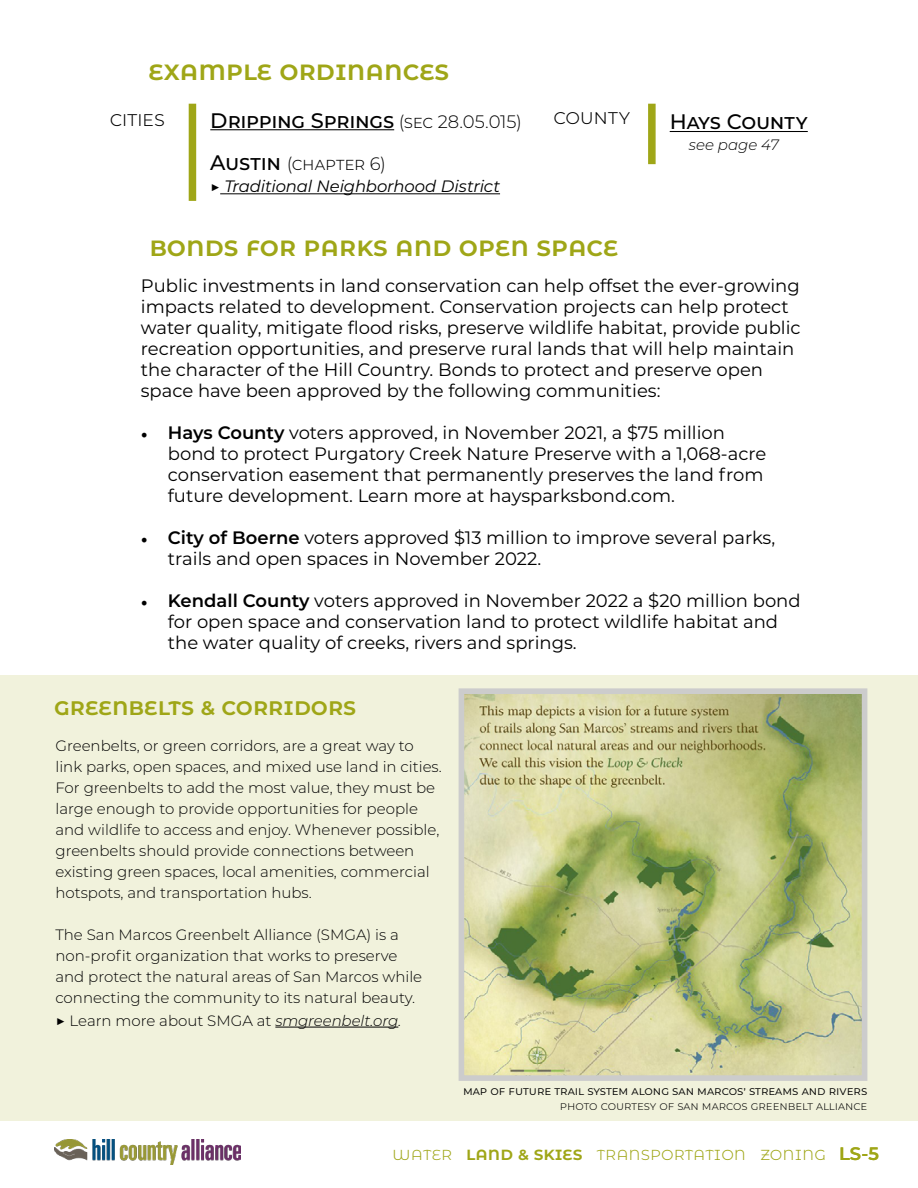
<style>
.page{position:relative;width:918px;height:1188px;background:#fff}
.page>*{position:absolute;margin:0;border:0;box-sizing:border-box;transform-origin:0 0}
.t1{font:600 27px "Montserrat";color:#9fa617}
.t2{font:600 24px "Montserrat";color:#9fa617}
.t3{font:500 21px "Montserrat";letter-spacing:-.015em;color:#000}
.t4{font:300 21px "Montserrat";letter-spacing:-.01em;color:#000}
.t5{font:18px/21px "Montserrat";color:#000}
.t6{font:300 18px "Montserrat";color:#9fa617}
.t7{font:300 18px "Montserrat";letter-spacing:-.005em;color:#000}
.t8{font:italic 16.5px "Montserrat";letter-spacing:-.01em;color:#000}
.t9{font:300 15px/21px "Montserrat";color:#000}
.t10{font:italic 300 15px "Montserrat";color:#000}
.t11{font:12px "Montserrat";color:#000}
.t12{font:300 12px "Montserrat";color:#000}
.s1{font-weight:300;font-size:18px}
.s2{font-weight:500;font-size:21px}
.s3{font-style:normal}
.s4{font-family:"Minion Pro"}
.s5{font-weight:600}
.s6{font-weight:400;font-size:16.5px}
.s7{font-style:italic}
</style>
<div class="page">
<img style="left:54px;top:1139px;width:186px;height:26px">
<div style="left:189px;top:104px;width:7px;height:97px;background:#9fa617"></div>
<hr style="left:210px;top:129px;width:184px;height:1px;background:#000">
<hr style="left:220px;top:193px;width:280px;height:1px;background:#000">
<div style="left:0;top:675px;width:918px;height:445px;background:#f1f2dc"></div>
<svg style="left:648px;top:104px;width:8px;height:60px"></svg>
<hr style="left:670px;top:131px;width:138px;height:1px;background:#000">
<hr style="left:275px;top:1027px;width:123px;height:1px;background:#000">
<img style="left:466px;top:695px;width:394px;height:379px">
<div style="left:459px;top:688px;width:408px;height:393px;border:6px solid #ccc"></div>
<h1 class="t1" style="left:148px;top:51px;width:302px">example ordinances</h1>
<p class="t4" style="left:110px;top:104px;width:57px">cities</p>
<p class="t4" style="left:554px;top:102px;width:78px">county</p>
<p class="t3" style="left:670px;top:107px;width:140px">Hays County</p>
<p class="t10" style="left:689px;top:135px;width:92px">see page 47</p>
<p class="t3" style="left:210px;top:106px;width:313px">Dripping Springs <span class="s1">(sec 28.05.015)</span></p>
<p class="t7" style="left:210px;top:151px;width:177px"><span class="s2">Austin</span> (chapter 6)</p>
<p class="t8" style="left:210px;top:175px;width:291px"><span class="s3">▶</span> Traditional Neighborhood District</p>
<h1 class="t1" style="left:149px;top:228px;width:471px">bonds for parks and open space</h1>
<p class="t5" style="left:141px;top:274px;width:661px">Public investments in land conservation can help offset the ever-growing impacts related to development. Conservation projects can help protect water quality, mitigate flood risks, preserve wildlife habitat, provide public recreation opportunities, and preserve rural lands that will help maintain the character of the Hill Country. Bonds to protect and preserve open space have been approved by the following communities:</p>
<p class="t5" style="left:168px;top:421px;width:600px;text-indent:-27px"><span class="s4">•</span> <span class="s5">Hays County</span> voters approved, in November 2021, a $75 million bond to protect Purgatory Creek Nature Preserve with a 1,068-acre conservation easement that permanently preserves the land from future development. Learn more at haysparksbond.com.</p>
<p class="t5" style="left:168px;top:526px;width:609px;text-indent:-27px"><span class="s4">•</span> <span class="s5">City of Boerne</span> voters approved $13 million to improve several parks, trails and open spaces in November 2022.</p>
<p class="t5" style="left:168px;top:589px;width:634px;text-indent:-27px"><span class="s4">•</span> <span class="s5">Kendall County</span> voters approved in November 2022 a $20 million bond for open space and conservation land to protect wildlife habitat and the water quality of creeks, rivers and springs.</p>
<h2 class="t2" style="left:54px;top:689px;width:304px">greenbelts &amp; corridors</h2>
<p class="t9" style="left:55px;top:735px;width:388px">Greenbelts, or green corridors, are a great way to link parks, open spaces, and mixed use land in cities.<br>For greenbelts to add the most value, they must be large enough to provide opportunities for people and wildlife to access and enjoy. Whenever possible, greenbelts should provide connections between existing green spaces, local amenities, commercial hotspots, and transportation hubs.</p>
<p class="t9" style="left:55px;top:924px;width:368px">The San Marcos Greenbelt Alliance (SMGA) is a non-profit organization that works to preserve and protect the natural areas of San Marcos while connecting the community to its natural beauty.</p>
<p class="t9" style="left:55px;top:1009px;width:347px"><span class="s6">▶</span> Learn more about SMGA at <span class="s7">smgreenbelt.org.</span></p>
<p class="t11" style="left:463px;top:1083px;width:406px">map of future trail system along san marcos’ streams and rivers</p>
<p class="t12" style="left:560px;top:1097px;width:309px">photo courtesy of san marcos greenbelt alliance</p>
<p class="t6" style="left:392px;top:1141px;width:488px">water <span class="s5">land &amp; skies</span> transportation zoning <span class="s5">LS-5</span></p>
</div>
